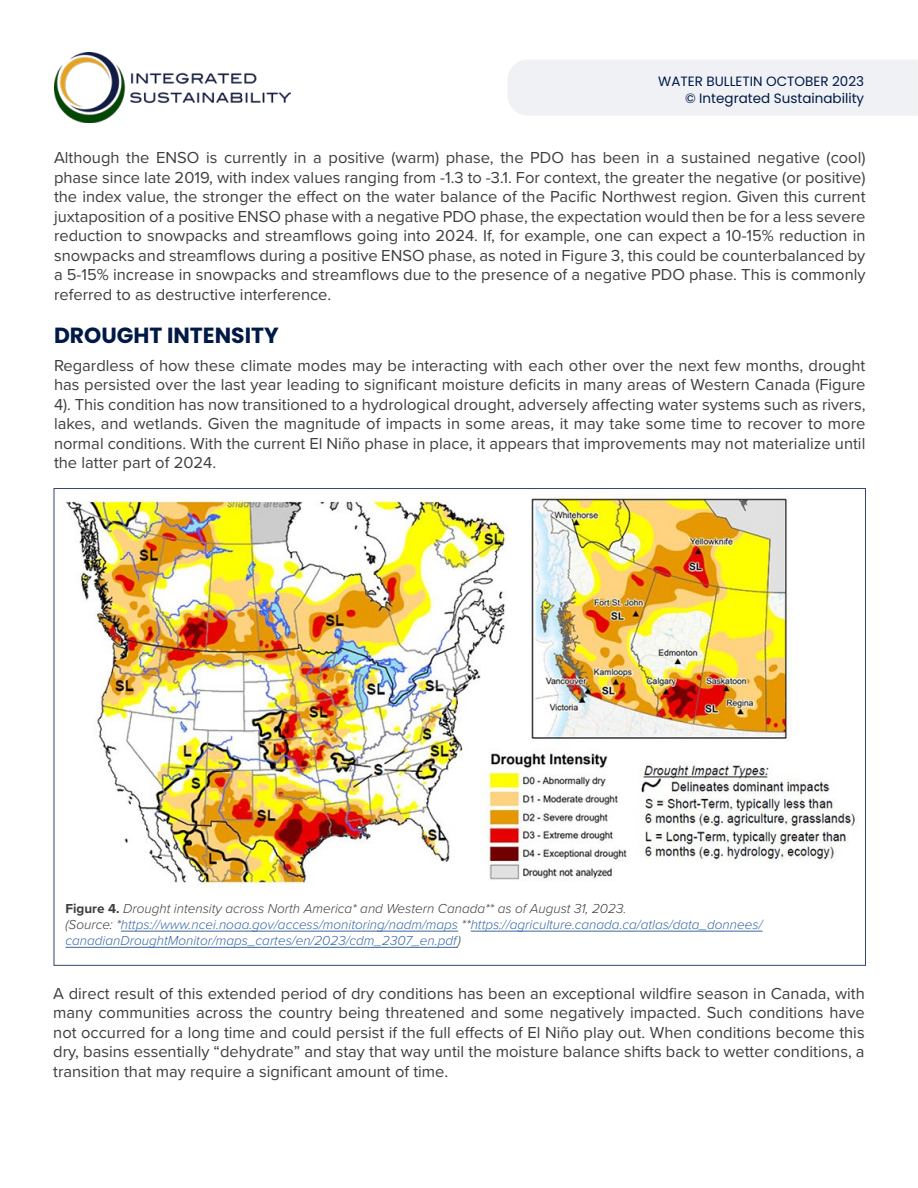
<style>
.page{position:relative;width:918px;height:1188px;background:#fff}
.page>*{position:absolute;margin:0;border:0;box-sizing:border-box;transform-origin:0 0}
.t1{font:700 21.9px "Poppins";color:#001947}
.t2{font:16.5px/19.5px "Proxima Nova";color:#3e3e3f;text-align:justify}
.t3{font:italic 300 13.5px/16.2px "Proxima Nova";color:#3667a4}
.t4{font:13.5px "Poppins";color:#001947}
.s1{font-weight:700;font-style:normal;color:#3e3e3f}
.s2{color:#3e3e3f}
</style>
<div class="page">
<img style="left:54px;top:52px;width:236px;height:71px">
<div style="left:508px;top:60px;width:410px;height:56px;background:#f0f1f4"></div>
<hr style="left:121px;top:931px;width:337px;height:1px;background:#3667a4">
<hr style="left:471px;top:931px;width:291px;height:1px;background:#3667a4">
<hr style="left:65px;top:947px;width:393px;height:1px;background:#3667a4">
<img style="left:66px;top:495px;width:790px;height:393px">
<p class="t4" style="left:658px;top:74px;width:207px">WATER BULLETIN OCTOBER 2023</p>
<p class="t4" style="left:685px;top:90px;width:181px">© Integrated Sustainability</p>
<p class="t2" style="left:54px;top:147px;width:813px">Although the ENSO is currently in a positive (warm) phase, the PDO has been in a sustained negative (cool) phase since late 2019, with index values ranging from -1.3 to -3.1. For context, the greater the negative (or positive) the index value, the stronger the effect on the water balance of the Pacific Northwest region. Given this current juxtaposition of a positive ENSO phase with a negative PDO phase, the expectation would then be for a less severe reduction to snowpacks and streamflows going into 2024. If, for example, one can expect a 10-15% reduction in snowpacks and streamflows during a positive ENSO phase, as noted in Figure 3, this could be counterbalanced by a 5-15% increase in snowpacks and streamflows due to the presence of a negative PDO phase. This is commonly referred to as destructive interference.</p>
<p class="t1" style="left:54px;top:323px;width:226px">DROUGHT INTENSITY</p>
<p class="t2" style="left:54px;top:355px;width:813px">Regardless of how these climate modes may be interacting with each other over the next few months, drought has persisted over the last year leading to significant moisture deficits in many areas of Western Canada (Figure 4). This condition has now transitioned to a hydrological drought, adversely affecting water systems such as rivers, lakes, and wetlands. Given the magnitude of impacts in some areas, it may take some time to recover to more normal conditions. With the current El Niño phase in place, it appears that improvements may not materialize until the latter part of 2024.</p>
<p class="t3" style="left:65px;top:899px;width:699px"><span class="s1">Figure 4.</span> <span class="s2">Drought intensity across North America* and Western Canada** as of August 31, 2023.<br>(Source: *</span>https://www.ncei.noaa.gov/access/monitoring/nadm/maps <span class="s2">**</span>https://agriculture.canada.ca/atlas/data_donnees/ canadianDroughtMonitor/maps_cartes/en/2023/cdm_2307_en.pdf<span class="s2">)</span></p>
<p class="t2" style="left:53px;top:983px;width:813px">A direct result of this extended period of dry conditions has been an exceptional wildfire season in Canada, with many communities across the country being threatened and some negatively impacted. Such conditions have not occurred for a long time and could persist if the full effects of El Niño play out. When conditions become this dry, basins essentially “dehydrate” and stay that way until the moisture balance shifts back to wetter conditions, a transition that may require a significant amount of time.</p>
</div>
